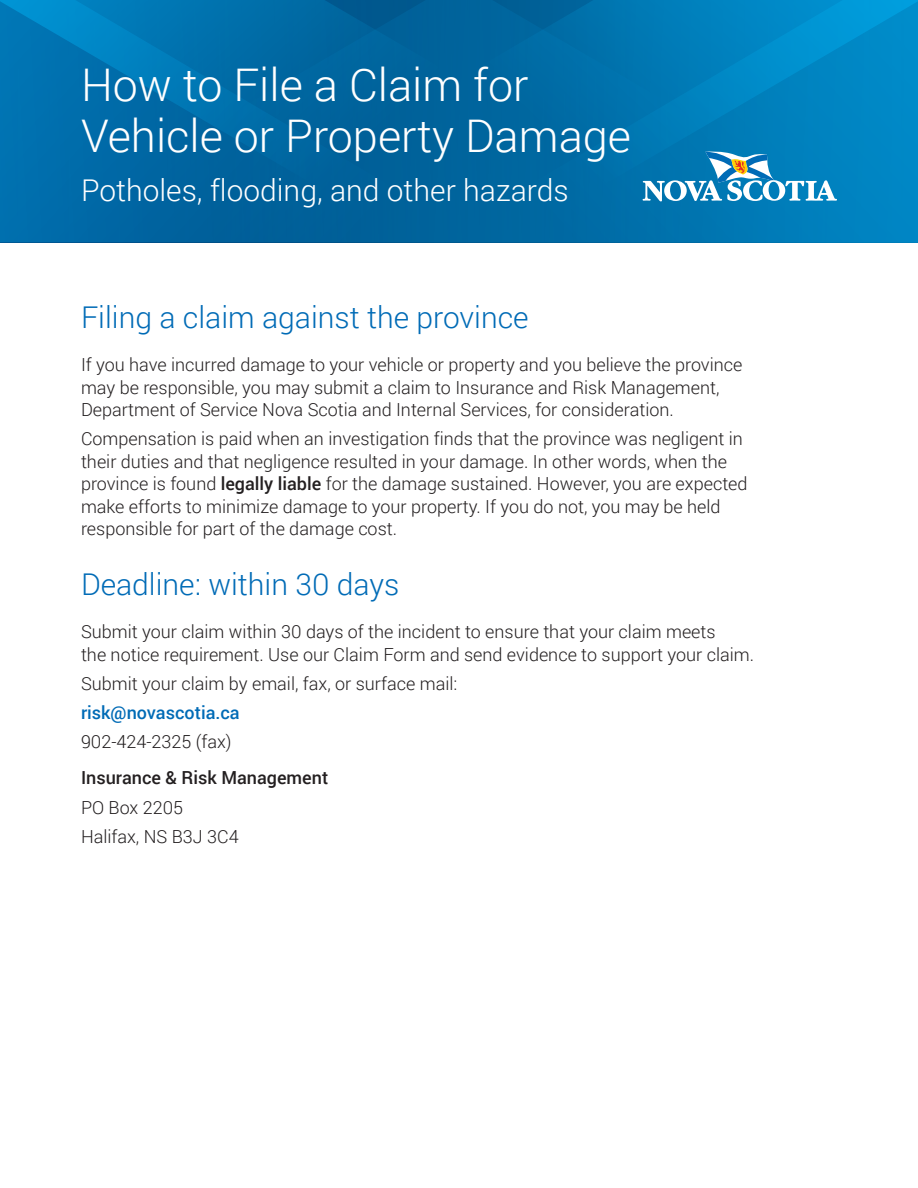
<style>
.page{position:relative;width:918px;height:1188px;background:#fff}
.page>*{position:absolute;margin:0;border:0;box-sizing:border-box;transform-origin:0 0}
.Text{font:300 45px/51px "Roboto";color:#fff}
.Subtitle_1{font:300 30px "Roboto";color:#006bb6}
.Text-2{font:300 30px "Roboto";color:#fff}
.Text-3{font:300 18px/22.5px "Roboto";color:#231f20}
.Text-4{font:500 18px "Roboto";color:#231f20}
.Text-5{font:500 18px "Roboto";color:#006bb6}
.s1{font-weight:500}
</style>
<div class="page">
<svg style="left:10px;top:0;width:168px;height:243px;background:#0070ae"></svg>
<svg style="left:178px;top:0;width:740px;height:243px;background:#0070ab"></svg>
<svg style="left:643px;top:151px;width:194px;height:50px"></svg>
<p class="Text" style="left:81px;top:58px;width:552px">How to File a Claim for<br>Vehicle or Property Damage</p>
<p class="Text-2" style="left:81px;top:170px;width:489px">Potholes, flooding, and other hazards</p>
<p class="Subtitle_1" style="left:81px;top:297px;width:449px">Filing a claim against the province</p>
<p class="Text-3" style="left:81px;top:353px;width:663px">If you have incurred damage to your vehicle or property and you believe the province may be responsible, you may submit a claim to Insurance and Risk Management,<br>Department of Service Nova Scotia and Internal Services, for consideration.</p>
<p class="Text-3" style="left:81px;top:427px;width:668px">Compensation is paid when an investigation finds that the province was negligent in their duties and that negligence resulted in your damage. In other words, when the province is found <span class="s1">legally liable</span> for the damage sustained. However, you are expected make efforts to minimize damage to your property. If you do not, you may be held responsible for part of the damage cost.</p>
<p class="Subtitle_1" style="left:81px;top:564px;width:320px">Deadline: within 30 days</p>
<p class="Text-3" style="left:81px;top:620px;width:675px">Submit your claim within 30 days of the incident to ensure that your claim meets<br>the notice requirement. Use our Claim Form and send evidence to support your claim.</p>
<p class="Text-3" style="left:81px;top:672px;width:378px">Submit your claim by email, fax, or surface mail:</p>
<p class="Text-5" style="left:81px;top:700px;width:160px">risk@novascotia.ca</p>
<p class="Text-3" style="left:81px;top:730px;width:152px">902-424-2325 (fax)</p>
<p class="Text-4" style="left:81px;top:765px;width:249px">Insurance &amp; Risk Management</p>
<p class="Text-3" style="left:81px;top:795px;width:104px">PO Box 2205</p>
<p class="Text-3" style="left:81px;top:825px;width:159px">Halifax, NS B3J 3C4</p>
</div>
